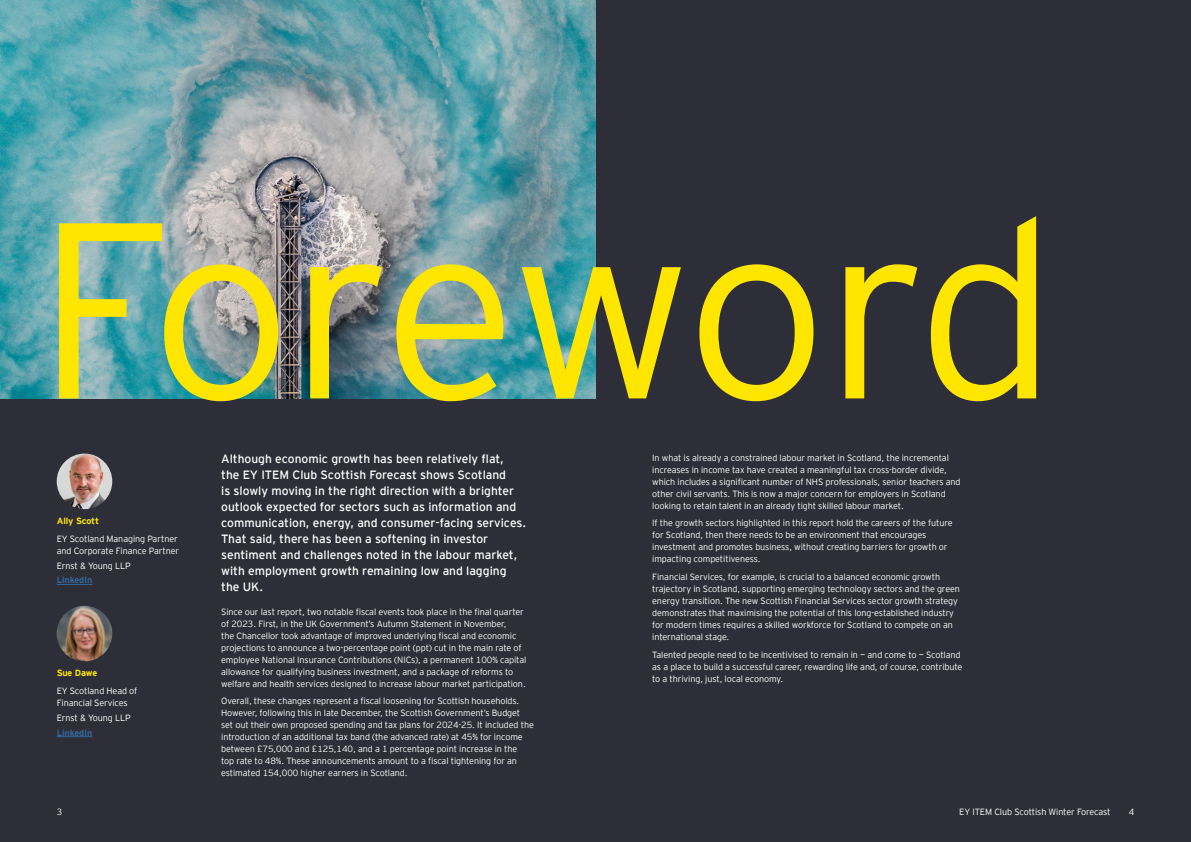
<style>
.page{position:relative;width:1191px;height:842px;background:#2e2e38}
.page>*{position:absolute;margin:0;border:0;box-sizing:border-box;transform-origin:0 0}
.t1{font:300 250px "EY Interstate";letter-spacing:-.03em;color:#ffe600}
.t2{font:12px/16px "EY Interstate";color:#fff}
.t3{font:300 9px/12px "EY Interstate";letter-spacing:-.01em;color:#fff}
.t4{font:700 9px "EY Interstate";letter-spacing:-.015em;color:#ffe600}
.t5{font:700 9px "EY Interstate";letter-spacing:-.01em;color:#369}
</style>
<div class="page">
<img style="left:0;top:0;width:595px;height:398px">
<img style="left:57px;top:454px;width:55px;height:55px;border-radius:28px">
<img style="left:57px;top:606px;width:55px;height:55px;border-radius:28px">
<hr style="left:57px;top:584px;width:35px;height:1px;background:#369">
<hr style="left:57px;top:736px;width:35px;height:1px;background:#369">
<h1 class="t1" style="left:36px;top:132px;width:1022px">Foreword</h1>
<p class="t4" style="left:57px;top:514px;width:44px">Ally Scott</p>
<p class="t3" style="left:57px;top:532px;width:124px">EY Scotland Managing Partner and Corporate Finance Partner</p>
<p class="t3" style="left:57px;top:559px;width:76px">Ernst &amp; Young LLP</p>
<p class="t5" style="left:57px;top:574px;width:37px">LinkedIn</p>
<p class="t4" style="left:57px;top:666px;width:42px">Sue Dawe</p>
<p class="t3" style="left:57px;top:684px;width:82px">EY Scotland Head of<br>Financial Services</p>
<p class="t3" style="left:57px;top:711px;width:76px">Ernst &amp; Young LLP</p>
<p class="t5" style="left:57px;top:726px;width:37px">LinkedIn</p>
<p class="t2" style="left:221px;top:450px;width:306px">Although economic growth has been relatively flat,<br>the EY ITEM Club Scottish Forecast shows Scotland<br>is slowly moving in the right direction with a brighter outlook expected for sectors such as information and communication, energy, and consumer-facing services.<br>That said, there has been a softening in investor sentiment and challenges noted in the labour market, with employment growth remaining low and lagging the UK.</p>
<p class="t3" style="left:221px;top:605px;width:307px">Since our last report, two notable fiscal events took place in the final quarter of 2023. First, in the UK Government’s Autumn Statement in November,<br>the Chancellor took advantage of improved underlying fiscal and economic projections to announce a two-percentage point (ppt) cut in the main rate of employee National Insurance Contributions (NICs), a permanent 100% capital allowance for qualifying business investment, and a package of reforms to welfare and health services designed to increase labour market participation.</p>
<p class="t3" style="left:221px;top:694px;width:314px">Overall, these changes represent a fiscal loosening for Scottish households.<br>However, following this in late December, the Scottish Government’s Budget set out their own proposed spending and tax plans for 2024-25. It included the introduction of an additional tax band (the advanced rate) at 45% for income between £75,000 and £125,140, and a 1 percentage point increase in the<br>top rate to 48%. These announcements amount to a fiscal tightening for an estimated 154,000 higher earners in Scotland.</p>
<p class="t3" style="left:652px;top:451px;width:310px">In what is already a constrained labour market in Scotland, the incremental increases in income tax have created a meaningful tax cross-border divide, which includes a significant number of NHS professionals, senior teachers and other civil servants. This is now a major concern for employers in Scotland looking to retain talent in an already tight skilled labour market.</p>
<p class="t3" style="left:652px;top:517px;width:302px">If the growth sectors highlighted in this report hold the careers of the future for Scotland, then there needs to be an environment that encourages investment and promotes business, without creating barriers for growth or impacting competitiveness.</p>
<p class="t3" style="left:652px;top:570px;width:309px">Financial Services, for example, is crucial to a balanced economic growth trajectory in Scotland, supporting emerging technology sectors and the green energy transition. The new Scottish Financial Services sector growth strategy demonstrates that maximising the potential of this long-established industry for modern times requires a skilled workforce for Scotland to compete on an international stage.</p>
<p class="t3" style="left:652px;top:648px;width:312px">Talented people need to be incentivised to remain in — and come to — Scotland as a place to build a successful career, rewarding life and, of course, contribute to a thriving, just, local economy.</p>
<p class="t3" style="left:57px;top:805px;width:7px">3</p>
<p class="t3" style="left:959px;top:805px;width:153px">EY ITEM Club Scottish Winter Forecast</p>
<p class="t3" style="left:1128px;top:805px;width:7px">4</p>
</div>
